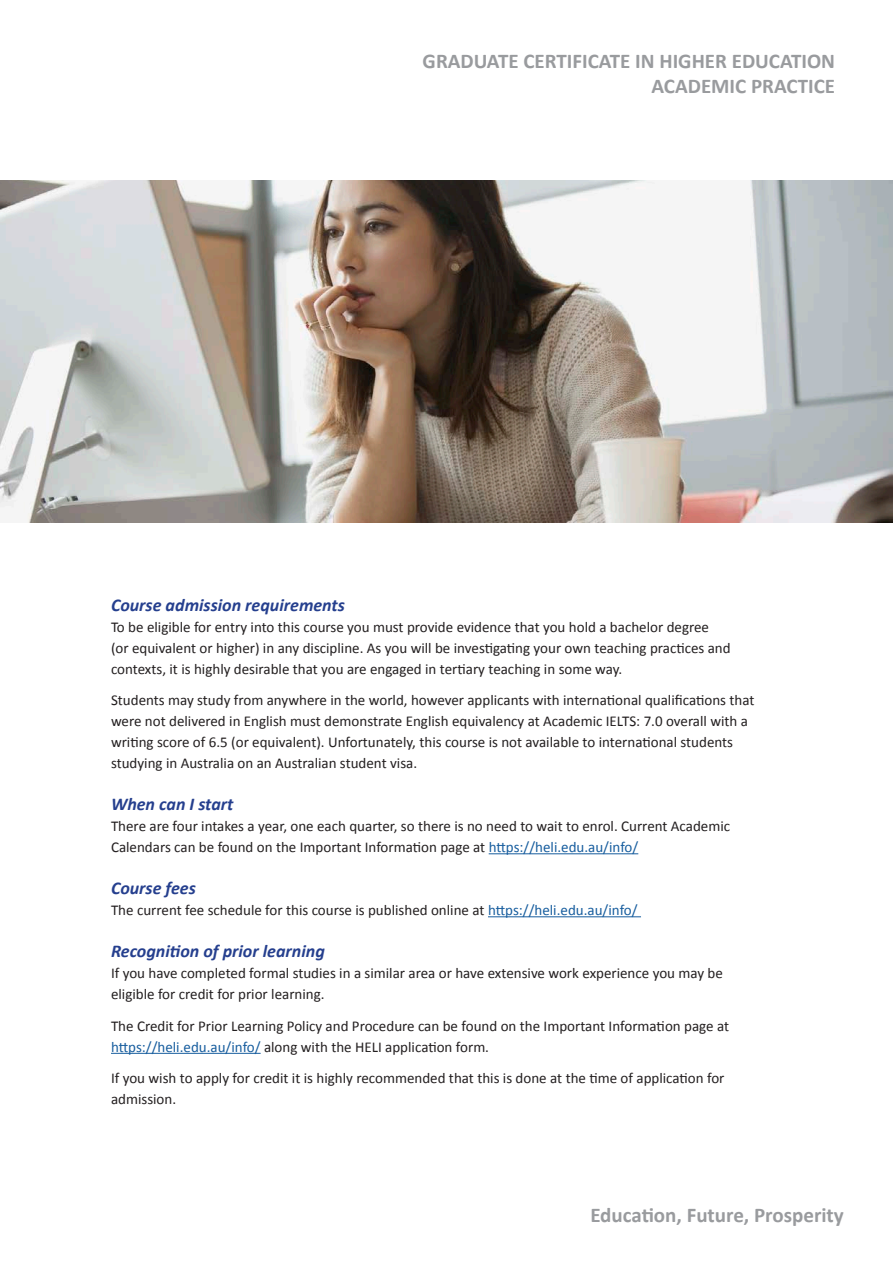
<style>
.page{position:relative;width:893px;height:1263px;background:#fff}
.page>*{position:absolute;margin:0;border:0;box-sizing:border-box;transform-origin:0 0}
.t1{font:700 21px/25.2px "Calibri";color:#999b9e;text-align:right}
.t2{font:italic 700 18px "Calibri";color:#253f8e}
.t3{font:15px/21px "Calibri";color:#231f20}
.s1{color:#175d9e}
</style>
<div class="page">
<hr style="left:489px;top:853px;width:149px;height:1px;background:#175d9e">
<hr style="left:488px;top:916px;width:153px;height:1px;background:#175d9e">
<hr style="left:111px;top:1053px;width:150px;height:1px;background:#175d9e">
<img style="left:0;top:180px;width:893px;height:342px">
<h1 class="t1" style="left:423px;top:49px;width:414px">GRADUATE CERTIFICATE IN HIGHER EDUCATION<br>ACADEMIC PRACTICE</h1>
<p class="t2" style="left:111px;top:593px;width:235px">Course admission requirements</p>
<p class="t3" style="left:111px;top:616px;width:600px">To be eligible for entry into this course you must provide evidence that you hold a bachelor degree</p>
<p class="t3" style="left:111px;top:637px;width:621px">(or equivalent or higher) in any discipline. As you will be investigating your own teaching practices and</p>
<p class="t3" style="left:111px;top:658px;width:513px">contexts, it is highly desirable that you are engaged in tertiary teaching in some way.</p>
<p class="t3" style="left:111px;top:690px;width:645px">Students may study from anywhere in the world, however applicants with international qualifications that were not delivered in English must demonstrate English equivalency at Academic IELTS: 7.0 overall with a</p>
<p class="t3" style="left:111px;top:732px;width:624px">writing score of 6.5 (or equivalent). Unfortunately, this course is not available to international students</p>
<p class="t3" style="left:111px;top:753px;width:308px">studying in Australia on an Australian student visa.</p>
<p class="t2" style="left:111px;top:793px;width:124px">When can I start</p>
<p class="t3" style="left:111px;top:816px;width:621px">There are four intakes a year, one each quarter, so there is no need to wait to enrol. Current Academic</p>
<p class="t3" style="left:111px;top:837px;width:529px">Calendars can be found on the Important Information page at <span class="s1">https://heli.edu.au/info/</span></p>
<p class="t2" style="left:111px;top:877px;width:86px">Course fees</p>
<p class="t3" style="left:111px;top:900px;width:528px">The current fee schedule for this course is published online at <span class="s1">https://heli.edu.au/info/</span></p>
<p class="t2" style="left:111px;top:940px;width:215px">Recognition of prior learning</p>
<p class="t3" style="left:111px;top:963px;width:613px">If you have completed formal studies in a similar area or have extensive work experience you may be</p>
<p class="t3" style="left:111px;top:984px;width:215px">eligible for credit for prior learning.</p>
<p class="t3" style="left:111px;top:1015px;width:620px">The Credit for Prior Learning Policy and Procedure can be found on the Important Information page at</p>
<p class="t3" style="left:111px;top:1036px;width:380px"><span class="s1">https://heli.edu.au/info/</span> along with the HELI application form.</p>
<p class="t3" style="left:111px;top:1068px;width:615px">If you wish to apply for credit it is highly recommended that this is done at the time of application for</p>
<p class="t3" style="left:111px;top:1089px;width:67px">admission.</p>
<h1 class="t1" style="left:590px;top:1202px;width:255px">Education, Future, Prosperity</h1>
</div>
